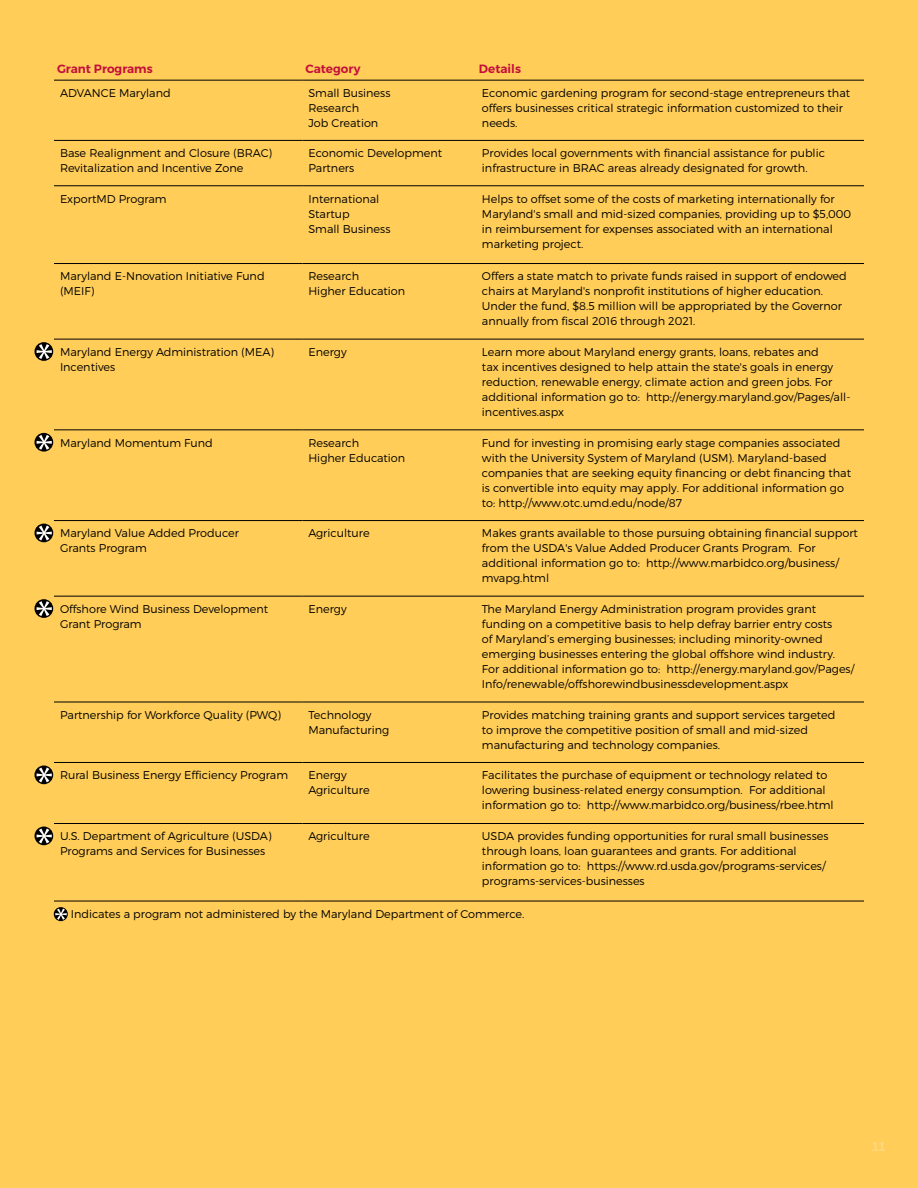
<style>
.page{position:relative;width:918px;height:1188px;background:#ffcd58}
.page>*{position:absolute;margin:0;border:0;box-sizing:border-box;transform-origin:0 0}
.t1{font:700 13.5px "Aspira";color:#ffd883}
.t2{font:600 12px "Montserrat";color:#c40f3c}
.t3{font:300 11.25px/15px "Montserrat";color:#000}
</style>
<div class="page">
<hr style="left:54px;top:140px;width:248px;height:1px;background:#000">
<hr style="left:302px;top:140px;width:174px;height:1px;background:#000">
<hr style="left:476px;top:140px;width:388px;height:1px;background:#000">
<hr style="left:54px;top:186px;width:248px;height:1px;background:#000">
<hr style="left:302px;top:186px;width:174px;height:1px;background:#000">
<hr style="left:476px;top:186px;width:388px;height:1px;background:#000">
<hr style="left:54px;top:263px;width:248px;height:1px;background:#000">
<hr style="left:302px;top:263px;width:174px;height:1px;background:#000">
<hr style="left:476px;top:263px;width:388px;height:1px;background:#000">
<hr style="left:54px;top:339px;width:248px;height:1px;background:#000">
<hr style="left:302px;top:339px;width:174px;height:1px;background:#000">
<hr style="left:476px;top:339px;width:388px;height:1px;background:#000">
<hr style="left:54px;top:430px;width:248px;height:1px;background:#000">
<hr style="left:302px;top:430px;width:174px;height:1px;background:#000">
<hr style="left:476px;top:430px;width:388px;height:1px;background:#000">
<hr style="left:54px;top:520px;width:248px;height:1px;background:#000">
<hr style="left:302px;top:520px;width:174px;height:1px;background:#000">
<hr style="left:476px;top:520px;width:388px;height:1px;background:#000">
<hr style="left:54px;top:596px;width:248px;height:1px;background:#000">
<hr style="left:302px;top:596px;width:174px;height:1px;background:#000">
<hr style="left:476px;top:596px;width:388px;height:1px;background:#000">
<hr style="left:54px;top:702px;width:248px;height:1px;background:#000">
<hr style="left:302px;top:702px;width:174px;height:1px;background:#000">
<hr style="left:476px;top:702px;width:388px;height:1px;background:#000">
<hr style="left:54px;top:762px;width:248px;height:1px;background:#000">
<hr style="left:302px;top:762px;width:174px;height:1px;background:#000">
<hr style="left:476px;top:762px;width:388px;height:1px;background:#000">
<hr style="left:54px;top:823px;width:248px;height:1px;background:#000">
<hr style="left:302px;top:823px;width:174px;height:1px;background:#000">
<hr style="left:476px;top:823px;width:388px;height:1px;background:#000">
<hr style="left:54px;top:901px;width:248px;height:1px;background:#000">
<hr style="left:302px;top:901px;width:174px;height:1px;background:#000">
<hr style="left:476px;top:901px;width:388px;height:1px;background:#000">
<hr style="left:54px;top:80px;width:248px;height:1px;background:#000">
<hr style="left:302px;top:80px;width:174px;height:1px;background:#000">
<hr style="left:476px;top:80px;width:388px;height:1px;background:#000">
<svg style="left:35px;top:342px;width:18px;height:19px"></svg>
<svg style="left:37px;top:344px;width:15px;height:15px"></svg>
<svg style="left:35px;top:433px;width:18px;height:19px"></svg>
<svg style="left:37px;top:435px;width:15px;height:15px"></svg>
<svg style="left:35px;top:524px;width:18px;height:18px"></svg>
<svg style="left:37px;top:526px;width:15px;height:15px"></svg>
<svg style="left:35px;top:599px;width:18px;height:19px"></svg>
<svg style="left:37px;top:601px;width:15px;height:15px"></svg>
<svg style="left:35px;top:766px;width:18px;height:18px"></svg>
<svg style="left:37px;top:767px;width:15px;height:15px"></svg>
<svg style="left:35px;top:827px;width:18px;height:18px"></svg>
<svg style="left:37px;top:828px;width:15px;height:15px"></svg>
<svg style="left:54px;top:907px;width:14px;height:14px"></svg>
<svg style="left:55px;top:909px;width:12px;height:11px"></svg>
<p class="t2" style="left:57px;top:62px;width:97px">Grant Programs</p>
<p class="t2" style="left:305px;top:62px;width:57px">Category</p>
<p class="t2" style="left:479px;top:62px;width:44px">Details</p>
<p class="t3" style="left:60px;top:85px;width:112px">ADVANCE Maryland</p>
<p class="t3" style="left:308px;top:85px;width:84px">Small Business<br>Research<br>Job Creation</p>
<p class="t3" style="left:482px;top:85px;width:370px">Economic gardening program for second-stage entrepreneurs that offers businesses critical strategic information customized to their needs.</p>
<p class="t3" style="left:60px;top:146px;width:214px">Base Realignment and Closure (BRAC)<br>Revitalization and Incentive Zone</p>
<p class="t3" style="left:308px;top:146px;width:135px">Economic Development<br>Partners</p>
<p class="t3" style="left:482px;top:146px;width:345px">Provides local governments with financial assistance for public infrastructure in BRAC areas already designated for growth.</p>
<p class="t3" style="left:60px;top:191px;width:108px">ExportMD Program</p>
<p class="t3" style="left:308px;top:191px;width:84px">International<br>Startup<br>Small Business</p>
<p class="t3" style="left:482px;top:191px;width:371px">Helps to offset some of the costs of marketing internationally for Maryland's small and mid-sized companies, providing up to $5,000 in reimbursement for expenses associated with an international marketing project.</p>
<p class="t3" style="left:60px;top:269px;width:206px">Maryland E-Nnovation Initiative Fund (MEIF)</p>
<p class="t3" style="left:308px;top:269px;width:98px">Research<br>Higher Education</p>
<p class="t3" style="left:482px;top:269px;width:366px">Offers a state match to private funds raised in support of endowed chairs at Maryland's nonprofit institutions of higher education.<br>Under the fund, $8.5 million will be appropriated by the Governor annually from fiscal 2016 through 2021.</p>
<p class="t3" style="left:60px;top:344px;width:216px">Maryland Energy Administration (MEA)<br>Incentives</p>
<p class="t3" style="left:308px;top:344px;width:40px">Energy</p>
<p class="t3" style="left:482px;top:344px;width:370px">Learn more about Maryland energy grants, loans, rebates and<br>tax incentives designed to help attain the state's goals in energy reduction, renewable energy, climate action and green jobs. For additional information go to: http://energy.maryland.gov/Pages/all&shy;incentives.aspx</p>
<p class="t3" style="left:60px;top:435px;width:154px">Maryland Momentum Fund</p>
<p class="t3" style="left:308px;top:435px;width:98px">Research<br>Higher Education</p>
<p class="t3" style="left:482px;top:435px;width:371px">Fund for investing in promising early stage companies associated with the University System of Maryland (USM). Maryland-based companies that are seeking equity financing or debt financing that is convertible into equity may apply. For additional information go to: http://www.otc.umd.edu/node/87</p>
<p class="t3" style="left:60px;top:526px;width:180px">Maryland Value Added Producer<br>Grants Program</p>
<p class="t3" style="left:308px;top:526px;width:63px">Agriculture</p>
<p class="t3" style="left:482px;top:526px;width:378px">Makes grants available to those pursuing obtaining financial support from the USDA's Value Added Producer Grants Program. For additional information go to: http://www.marbidco.org/business/ mvapg.html</p>
<p class="t3" style="left:60px;top:601px;width:210px">Offshore Wind Business Development<br>Grant Program</p>
<p class="t3" style="left:308px;top:601px;width:40px">Energy</p>
<p class="t3" style="left:482px;top:601px;width:374px">The Maryland Energy Administration program provides grant funding on a competitive basis to help defray barrier entry costs<br>of Maryland’s emerging businesses; including minority-owned emerging businesses entering the global offshore wind industry.<br>For additional information go to: http://energy.maryland.gov/Pages/ Info/renewable/offshorewindbusinessdevelopment.aspx</p>
<p class="t3" style="left:60px;top:707px;width:223px">Partnership for Workforce Quality (PWQ)</p>
<p class="t3" style="left:308px;top:707px;width:82px">Technology<br>Manufacturing</p>
<p class="t3" style="left:482px;top:707px;width:355px">Provides matching training grants and support services targeted to improve the competitive position of small and mid-sized manufacturing and technology companies.</p>
<p class="t3" style="left:60px;top:768px;width:230px">Rural Business Energy Efficiency Program</p>
<p class="t3" style="left:308px;top:768px;width:63px">Energy<br>Agriculture</p>
<p class="t3" style="left:482px;top:768px;width:353px">Facilitates the purchase of equipment or technology related to lowering business-related energy consumption. For additional information go to: http://www.marbidco.org/business/rbee.html</p>
<p class="t3" style="left:60px;top:829px;width:213px">U.S. Department of Agriculture (USDA)<br>Programs and Services for Businesses</p>
<p class="t3" style="left:308px;top:829px;width:63px">Agriculture</p>
<p class="t3" style="left:482px;top:829px;width:348px">USDA provides funding opportunities for rural small businesses through loans, loan guarantees and grants. For additional information go to: https://www.rd.usda.gov/programs-services/ programs-services-businesses</p>
<p class="t3" style="left:71px;top:906px;width:455px">Indicates a program not administered by the Maryland Department of Commerce.</p>
<p class="t1" style="left:872px;top:1138px;width:15px">11</p>
</div>
